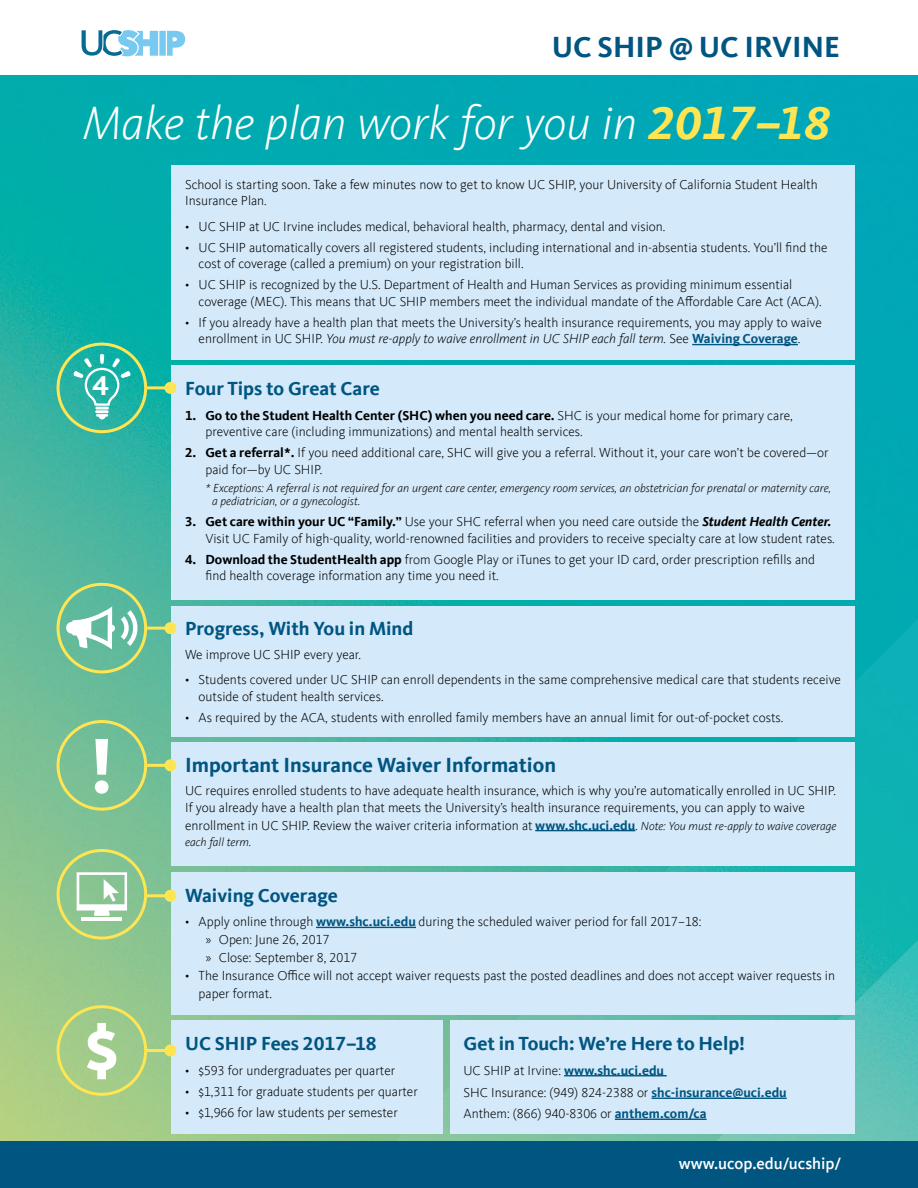
<style>
.page{position:relative;width:918px;height:1188px;background:#fff}
.page>*{position:absolute;margin:0;border:0;box-sizing:border-box;transform-origin:0 0}
.t1{font:700 81px "Kievit Offc Pro";color:#fff}
.t2{font:700 78px "Kievit Offc Pro";color:#fff}
.t3{font:italic 300 48px "Kievit Offc Pro";color:#fff}
.t4{font:700 30px "Kievit Offc Pro";color:#005581}
.t5{font:700 28.5px "Kievit";color:#fff}
.t6{font:700 21px "Kievit Offc Pro";color:#005581}
.t7{font:700 19.5px "Kievit Offc Pro";color:#005581}
.t8{font:500 16.5px "Kievit Offc Pro";color:#fff}
.Body_P_9pt{font:300 13.5px/16.5px "Kievit Offc Pro";color:#000}
.Body_P_9pt-2{font:italic 300 12px/13.5px "Kievit Offc Pro";color:#000}
.s1{font-weight:700;color:#ffe552}
.s2{font-style:italic}
.s3{font-weight:700;color:#005581}
.s4{font-weight:700}
.s5{font-weight:700;font-style:italic}
.s6{font-style:italic;font-size:12px}
</style>
<div class="page">
<img style="left:0;top:75px;width:918px;height:1066px">
<svg style="left:82px;top:30px;width:103px;height:26px"></svg>
<div style="left:172px;top:165px;width:683px;height:195px;background:#d4e9f9"></div>
<hr style="left:692px;top:344px;width:106px;height:1px;background:#005581">
<div style="left:172px;top:606px;width:683px;height:130px;background:#d4e9f9"></div>
<div style="left:172px;top:742px;width:683px;height:124px;background:#d4e9f9"></div>
<hr style="left:535px;top:830px;width:100px;height:1px;background:#005581">
<div style="left:172px;top:872px;width:683px;height:142px;background:#d4e9f9"></div>
<hr style="left:316px;top:927px;width:100px;height:1px;background:#005581">
<div style="left:172px;top:1020px;width:271px;height:114px;background:#d4e9f9"></div>
<div style="left:450px;top:1020px;width:405px;height:114px;background:#d4e9f9"></div>
<hr style="left:564px;top:1075px;width:103px;height:1px;background:#005581">
<hr style="left:652px;top:1098px;width:135px;height:1px;background:#005581">
<hr style="left:615px;top:1119px;width:92px;height:1px;background:#005581">
<div style="left:57px;top:1005px;width:90px;height:91px;border:3px solid #ffe552;border-radius:50%"></div>
<hr style="left:146px;top:1049px;width:24px;height:3px;background:#ffe552">
<div style="left:164px;top:1045px;width:12px;height:12px;background:#ffe552;border-radius:50%"></div>
<div style="left:57px;top:720px;width:90px;height:91px;border:3px solid #ffe552;border-radius:50%"></div>
<hr style="left:146px;top:764px;width:24px;height:3px;background:#ffe552">
<div style="left:164px;top:759px;width:12px;height:12px;background:#ffe552;border-radius:50%"></div>
<div style="left:57px;top:583px;width:90px;height:90px;border:3px solid #ffe552;border-radius:50%"></div>
<hr style="left:147px;top:627px;width:23px;height:3px;background:#ffe552">
<div style="left:164px;top:622px;width:12px;height:12px;background:#ffe552;border-radius:50%"></div>
<svg style="left:121px;top:610px;width:19px;height:36px"></svg>
<svg style="left:66px;top:607px;width:49px;height:42px"></svg>
<div style="left:57px;top:849px;width:90px;height:91px;border:3px solid #ffe552;border-radius:50%"></div>
<hr style="left:146px;top:894px;width:24px;height:3px;background:#ffe552">
<div style="left:164px;top:890px;width:12px;height:12px;background:#ffe552;border-radius:50%"></div>
<svg style="left:77px;top:872px;width:50px;height:44px"></svg>
<hr style="left:82px;top:918px;width:40px;height:3px;background:#fff">
<div style="left:172px;top:366px;width:683px;height:234px;background:#d4e9f9"></div>
<div style="left:57px;top:343px;width:90px;height:90px;border:3px solid #ffe552;border-radius:50%"></div>
<hr style="left:146px;top:386px;width:24px;height:3px;background:#ffe552">
<div style="left:164px;top:382px;width:12px;height:12px;background:#ffe552;border-radius:50%"></div>
<hr style="left:95px;top:407px;width:14px;height:3px;background:#fff">
<hr style="left:95px;top:410px;width:14px;height:3px;background:#fff">
<svg style="left:96px;top:414px;width:12px;height:5px"></svg>
<svg style="left:73px;top:354px;width:58px;height:53px"></svg>
<div style="left:0;top:1141px;width:918px;height:47px;background:#005581"></div>
<p class="t4" style="left:552px;top:29px;width:290px">UC SHIP @ UC IRVINE</p>
<p class="t3" style="left:82px;top:94px;width:749px">Make the plan work for you in <span class="s1">2017–18</span></p>
<p class="Body_P_9pt" style="left:185px;top:176px;width:634px">School is starting soon. Take a few minutes now to get to know UC SHIP, your University of California Student Health<br>Insurance Plan.</p>
<p class="Body_P_9pt" style="left:185px;top:218px;width:482px">• UC SHIP at UC Irvine includes medical, behavioral health, pharmacy, dental and vision.</p>
<p class="Body_P_9pt" style="left:199px;top:239px;width:630px;text-indent:-14px">• UC SHIP automatically covers all registered students, including international and in-absentia students. You’ll find the cost of coverage (called a premium) on your registration bill.</p>
<p class="Body_P_9pt" style="left:199px;top:277px;width:625px;text-indent:-14px">• UC SHIP is recognized by the U.S. Department of Health and Human Services as providing minimum essential coverage (MEC). This means that UC SHIP members meet the individual mandate of the Affordable Care Act (ACA).</p>
<p class="Body_P_9pt" style="left:185px;top:314px;width:638px;text-align:center">• If you already have a health plan that meets the University’s health insurance requirements, you may apply to waive enrollment in UC SHIP. <span class="s2">You must re-apply to waive enrollment in UC SHIP each fall term.</span> See <span class="s3">Waiving Coverage</span>.</p>
<h3 class="t5" style="left:92px;top:363px;width:19px">4</h3>
<h1 class="t1" style="left:89px;top:717px;width:26px">!</h1>
<h2 class="t2" style="left:85px;top:997px;width:35px">$</h2>
<h2 class="t7" style="left:185px;top:377px;width:196px">Four Tips to Great Care</h2>
<p class="Body_P_9pt" style="left:205px;top:407px;width:589px;text-indent:-20px"><span class="s4">1. Go to the Student Health Center (SHC) when you need care.</span> SHC is your medical home for primary care, preventive care (including immunizations) and mental health services.</p>
<p class="Body_P_9pt" style="left:205px;top:444px;width:625px;text-indent:-20px"><span class="s4">2. Get a referral*.</span> If you need additional care, SHC will give you a referral. Without it, your care won’t be covered—or paid for—by UC SHIP.</p>
<p class="Body_P_9pt-2" style="left:212px;top:481px;width:621px;text-indent:-7px">* Exceptions: A referral is not required for an urgent care center, emergency room services, an obstetrician for prenatal or maternity care, a pediatrician, or a gynecologist.</p>
<p class="Body_P_9pt" style="left:185px;top:513px;width:651px;text-align:right"><span class="s4">3. Get care within your UC “Family.”</span> Use your SHC referral when you need care outside the <span class="s5">Student Health Center.<br></span>Visit UC Family of high-quality, world-renowned facilities and providers to receive specialty care at low student rates.</p>
<p class="Body_P_9pt" style="left:205px;top:551px;width:611px;text-indent:-20px"><span class="s4">4. Download the StudentHealth app</span> from Google Play or iTunes to get your ID card, order prescription refills and find health coverage information any time you need it.</p>
<h2 class="t7" style="left:185px;top:617px;width:230px">Progress, With You in Mind</h2>
<p class="Body_P_9pt" style="left:185px;top:646px;width:177px">We improve UC SHIP every year.</p>
<p class="Body_P_9pt" style="left:199px;top:671px;width:644px;text-indent:-14px">• Students covered under UC SHIP can enroll dependents in the same comprehensive medical care that students receive outside of student health services.</p>
<p class="Body_P_9pt" style="left:185px;top:709px;width:600px">• As required by the ACA, students with enrolled family members have an annual limit for out-of-pocket costs.</p>
<h2 class="t6" style="left:185px;top:752px;width:372px">Important Insurance Waiver Information</h2>
<p class="Body_P_9pt" style="left:185px;top:782px;width:652px">UC requires enrolled students to have adequate health insurance, which is why you’re automatically enrolled in UC SHIP.<br>If you already have a health plan that meets the University’s health insurance requirements, you can apply to waive</p>
<p class="Body_P_9pt" style="left:185px;top:817px;width:653px">enrollment in UC SHIP. Review the waiver criteria information at <span class="s3">www.shc.uci.edu</span>. <span class="s6">Note: You must re-apply to waive coverage</span></p>
<p class="Body_P_9pt-2" style="left:185px;top:835px;width:68px">each fall term.</p>
<h2 class="t7" style="left:185px;top:883px;width:154px">Waiving Coverage</h2>
<p class="Body_P_9pt" style="left:185px;top:913px;width:518px">• Apply online through <span class="s3">www.shc.uci.edu</span> during the scheduled waiver period for fall 2017–18:</p>
<p class="Body_P_9pt" style="left:205px;top:931px;width:126px">» Open: June 26, 2017</p>
<p class="Body_P_9pt" style="left:205px;top:949px;width:153px">» Close: September 8, 2017</p>
<p class="Body_P_9pt" style="left:199px;top:967px;width:638px;line-height:18px;text-indent:-14px">• The Insurance Office will not accept waiver requests past the posted deadlines and does not accept waiver requests in paper format.</p>
<h2 class="t7" style="left:185px;top:1032px;width:193px">UC SHIP Fees 2017–18</h2>
<p class="Body_P_9pt" style="left:185px;top:1062px;width:212px">• $593 for undergraduates per quarter</p>
<p class="Body_P_9pt" style="left:185px;top:1083px;width:234px">• $1,311 for graduate students per quarter</p>
<p class="Body_P_9pt" style="left:185px;top:1104px;width:214px">• $1,966 for law students per semester</p>
<h2 class="t7" style="left:464px;top:1032px;width:283px">Get in Touch: We’re Here to Help!</h2>
<p class="Body_P_9pt" style="left:464px;top:1062px;width:202px">UC SHIP at Irvine: <span class="s3">www.shc.uci.edu</span></p>
<p class="Body_P_9pt" style="left:464px;top:1084px;width:325px">SHC Insurance: (949) 824-2388 or <span class="s3">shc-insurance@uci.edu</span></p>
<p class="Body_P_9pt" style="left:464px;top:1105px;width:245px">Anthem: (866) 940-8306 or <span class="s3">anthem.com/ca</span></p>
<p class="t8" style="left:679px;top:1154px;width:164px">www.ucop.edu/ucship/</p>
</div>
